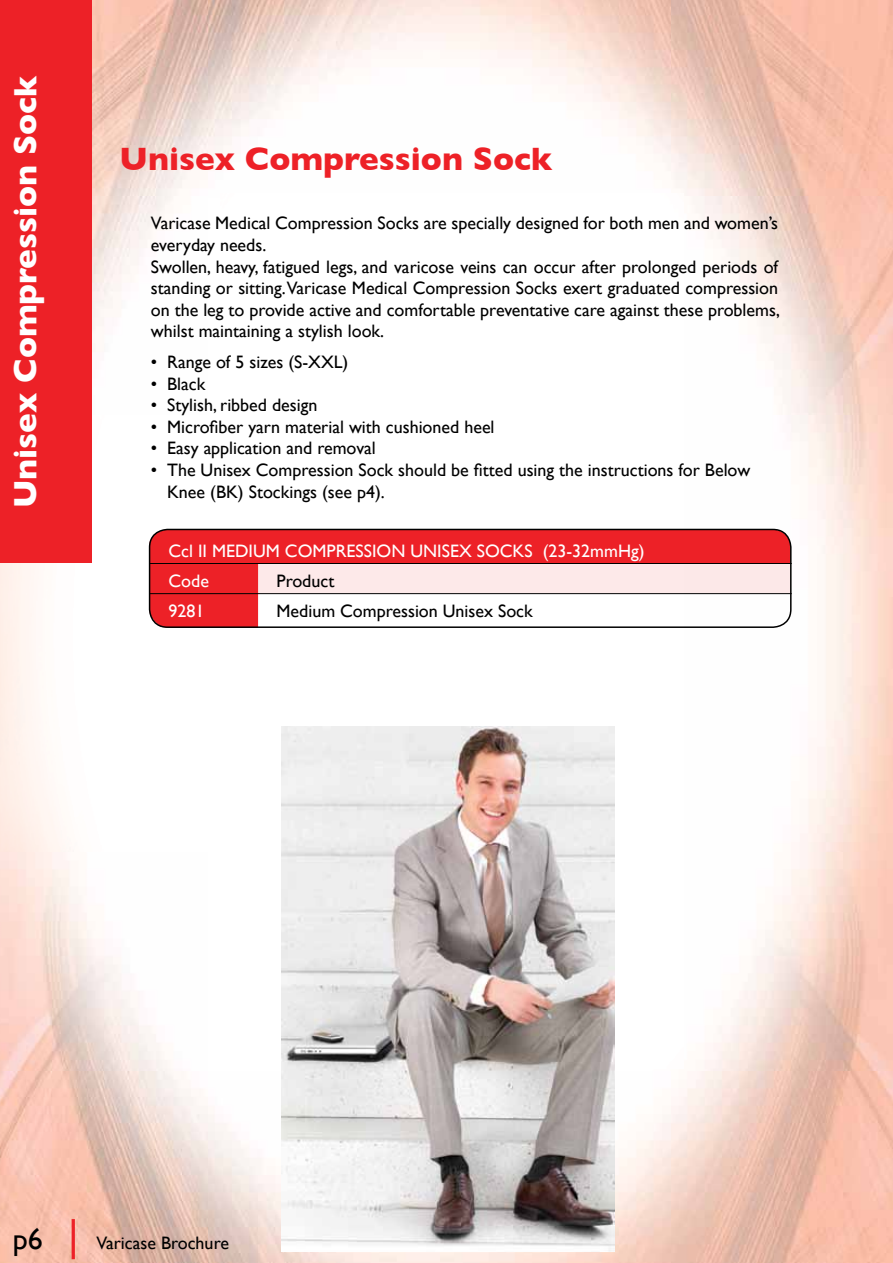
<style>
.page{position:relative;width:893px;height:1263px;background:#fff}
.page>*{position:absolute;margin:0;border:0;box-sizing:border-box;transform-origin:0 0}
.t1{font:43.5px "Gill Sans";color:#ed2127}
.t2{font:700 33px "Gill Sans";color:#fff}
.t3{font:700 33px "Gill Sans";color:#ed2127}
.t4{font:30px "Gill Sans";color:#000}
.t5{font:18px/21.6px "Gill Sans";color:#000}
.t6{font:18px/30px "Gill Sans";color:#fff}
</style>
<div class="page">
<img style="left:670px;top:0;width:223px;height:1263px">
<img style="left:91px;top:0;width:579px;height:197px">
<img style="left:439px;top:1069px;width:231px;height:194px">
<img style="left:0;top:197px;width:208px;height:1066px">
<img style="left:220px;top:193px;width:463px;height:876px">
<div style="left:0;top:0;width:91px;height:562px;background:#ed2127"></div>
<svg style="left:150px;top:529px;width:641px;height:99px"></svg>
<hr style="left:150px;top:563px;width:642px;height:1px;background:#000">
<div style="left:149px;top:529px;width:643px;height:99px;border:2px solid #000;border-radius:18px"></div>
<hr style="left:150px;top:593px;width:642px;height:1px;background:#000">
<img style="left:281px;top:727px;width:333px;height:524px">
<h2 class="t2" style="left:6px;top:508px;width:434px;rotate:-90deg">Unisex Compression Sock</h2>
<h2 class="t3" style="left:120px;top:139px;width:434px">Unisex Compression Sock</h2>
<p class="t5" style="left:151px;top:212px;width:630px">Varicase Medical Compression Socks are specially designed for both men and women’s everyday needs.<br>Swollen, heavy, fatigued legs, and varicose veins can occur after prolonged periods of standing or sitting.Varicase Medical Compression Socks exert graduated compression on the leg to provide active and comfortable preventative care against these problems, whilst maintaining a stylish look.</p>
<p class="t5" style="left:151px;top:351px;width:199px">• Range of 5 sizes (S-XXL)</p>
<p class="t5" style="left:151px;top:372px;width:56px">• Black</p>
<p class="t5" style="left:151px;top:394px;width:168px">• Stylish, ribbed design</p>
<p class="t5" style="left:151px;top:416px;width:345px">• Microfiber yarn material with cushioned heel</p>
<p class="t5" style="left:151px;top:437px;width:226px">• Easy application and removal</p>
<p class="t5" style="left:167px;top:459px;width:585px;text-indent:-16px">• The Unisex Compression Sock should be fitted using the instructions for Below<br>Knee (BK) Stockings (see p4).</p>
<p class="t6" style="left:169px;top:535px;width:478px">Ccl II MEDIUM COMPRESSION UNISEX SOCKS (23-32mmHg)<br>Code</p>
<p class="t5" style="left:277px;top:570px;width:59px">Product</p>
<p class="t6" style="left:169px;top:595px;width:38px">9281</p>
<p class="t5" style="left:277px;top:600px;width:258px">Medium Compression Unisex Sock</p>
<h3 class="t4" style="left:13px;top:1222px;width:31px">p6</h3>
<h1 class="t1" style="left:68px;top:1209px;width:13px">|</h1>
<p class="t5" style="left:96px;top:1232px;width:134px">Varicase Brochure</p>
</div>
